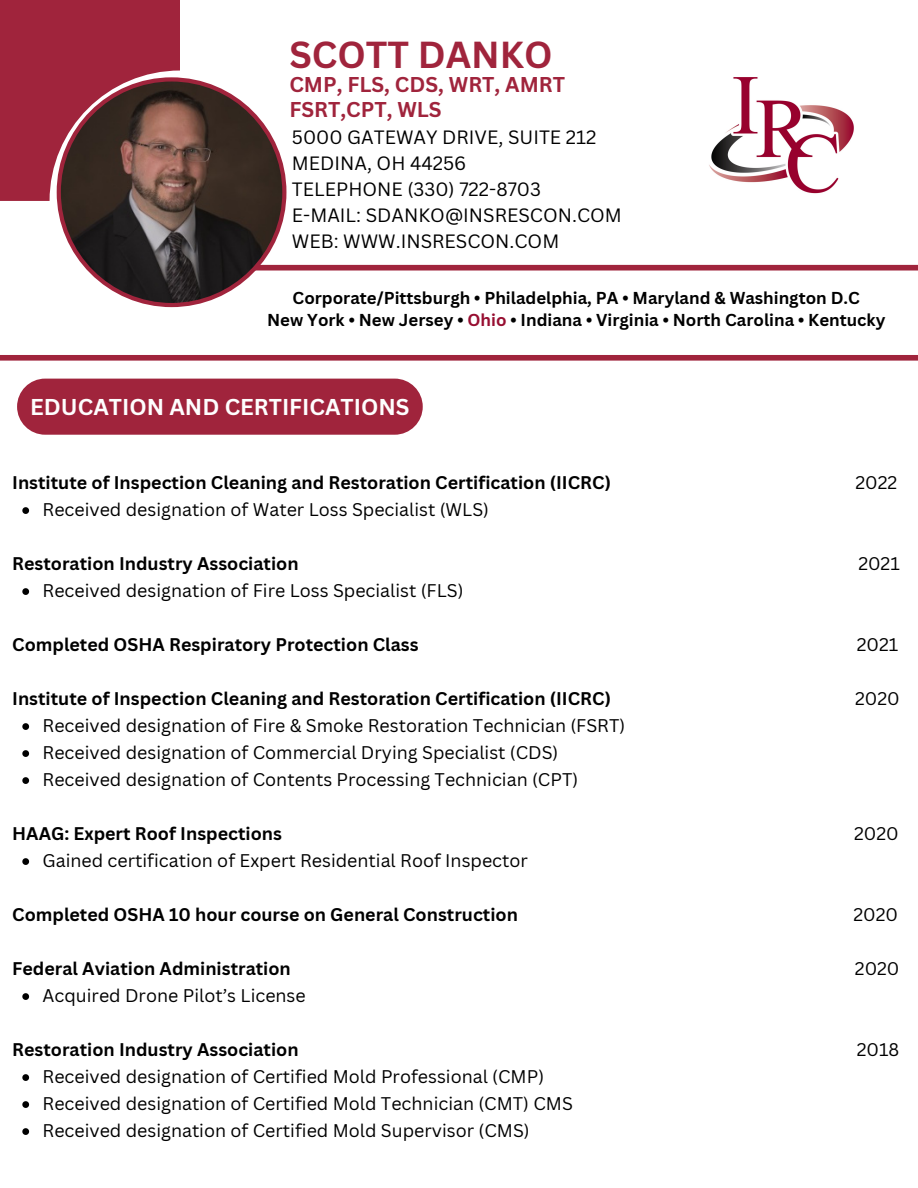
<style>
.page{position:relative;width:918px;height:1188px;background:#fff}
.page>*{position:absolute;margin:0;border:0;box-sizing:border-box;transform-origin:0 0}
.t1{font:700 36.6px "Canva Sans";color:#a0243c}
.t2{font:700 22.35px "Canva Sans";color:#fefefe}
.t3{font:700 20.85px/24.8px "Canva Sans";color:#a0243c}
.t4{font:18.75px/26.2px "Canva Sans";color:#000}
.t5{font:17.85px "Canva Sans";color:#000}
.t6{font:700 17.85px "Canva Sans";color:#000}
.t7{font:700 16.8px "Canva Sans";color:#000}
.s1{color:#970e31}
</style>
<div class="page">
<div style="left:17px;top:379px;width:406px;height:56px;background:#a0243c;border-radius:28px"></div>
<div style="left:0;top:0;width:180px;height:201px;background:#a0243c"></div>
<div style="left:0;top:355px;width:918px;height:6px;background:#a0243c"></div>
<div style="left:235px;top:265px;width:683px;height:6px;background:#a0243c"></div>
<svg style="left:57px;top:77px;width:229px;height:230px"></svg>
<img style="left:709px;top:77px;width:145px;height:117px">
<svg style="left:22px;top:507px;width:7px;height:7px"></svg>
<svg style="left:22px;top:588px;width:7px;height:7px"></svg>
<svg style="left:22px;top:723px;width:7px;height:7px"></svg>
<svg style="left:22px;top:750px;width:7px;height:7px"></svg>
<svg style="left:22px;top:777px;width:7px;height:7px"></svg>
<svg style="left:22px;top:858px;width:7px;height:7px"></svg>
<svg style="left:22px;top:993px;width:7px;height:7px"></svg>
<svg style="left:22px;top:1074px;width:7px;height:7px"></svg>
<svg style="left:22px;top:1101px;width:7px;height:7px"></svg>
<svg style="left:22px;top:1128px;width:7px;height:7px"></svg>
<p class="t1" style="left:289px;top:29px;width:265px">SCOTT DANKO</p>
<p class="t3" style="left:289px;top:71px;width:277px">CMP, FLS, CDS, WRT, AMRT<br>FSRT,CPT, WLS</p>
<p class="t4" style="left:292px;top:123px;width:331px">5000 GATEWAY DRIVE, SUITE 212<br>MEDINA, OH 44256<br>TELEPHONE (330) 722-8703<br>E-MAIL: SDANKO@INSRESCON.COM<br>WEB: WWW.INSRESCON.COM</p>
<h1 class="t7" style="left:293px;top:286px;width:569px">Corporate/Pittsburgh • Philadelphia, PA • Maryland &amp; Washington D.C</h1>
<p class="t7" style="left:267px;top:308px;width:620px">New York • New Jersey • <span class="s1">Ohio</span> • Indiana • Virginia • North Carolina • Kentucky</p>
<p class="t2" style="left:30px;top:391px;width:381px">EDUCATION AND CERTIFICATIONS</p>
<p class="t6" style="left:12px;top:470px;width:600px">Institute of Inspection Cleaning and Restoration Certification (IICRC)</p>
<p class="t5" style="left:856px;top:470px;width:43px">2022</p>
<p class="t5" style="left:43px;top:497px;width:448px">Received designation of Water Loss Specialist (WLS)</p>
<h1 class="t6" style="left:12px;top:551px;width:288px">Restoration Industry Association</h1>
<h1 class="t5" style="left:858px;top:551px;width:43px">2021</h1>
<h3 class="t5" style="left:43px;top:578px;width:422px">Received designation of Fire Loss Specialist (FLS)</h3>
<p class="t6" style="left:12px;top:632px;width:408px">Completed OSHA Respiratory Protection Class</p>
<p class="t5" style="left:857px;top:632px;width:43px">2021</p>
<h3 class="t6" style="left:12px;top:686px;width:600px">Institute of Inspection Cleaning and Restoration Certification (IICRC)</h3>
<h3 class="t5" style="left:855px;top:686px;width:46px">2020</h3>
<p class="t5" style="left:43px;top:713px;width:584px">Received designation of Fire &amp; Smoke Restoration Technician (FSRT)</p>
<h3 class="t5" style="left:43px;top:740px;width:517px">Received designation of Commercial Drying Specialist (CDS)</h3>
<h3 class="t5" style="left:43px;top:767px;width:537px">Received designation of Contents Processing Technician (CPT)</h3>
<p class="t6" style="left:12px;top:821px;width:271px">HAAG: Expert Roof Inspections</p>
<p class="t5" style="left:854px;top:821px;width:46px">2020</p>
<p class="t5" style="left:43px;top:848px;width:487px">Gained certification of Expert Residential Roof Inspector</p>
<h3 class="t6" style="left:12px;top:902px;width:507px">Completed OSHA 10 hour course on General Construction</h3>
<h3 class="t5" style="left:853px;top:902px;width:46px">2020</h3>
<p class="t6" style="left:12px;top:956px;width:280px">Federal Aviation Administration</p>
<p class="t5" style="left:855px;top:956px;width:46px">2020</p>
<h3 class="t5" style="left:43px;top:983px;width:265px">Acquired Drone Pilot’s License</h3>
<h3 class="t6" style="left:12px;top:1037px;width:288px">Restoration Industry Association</h3>
<h3 class="t5" style="left:857px;top:1037px;width:44px">2018</h3>
<h3 class="t5" style="left:43px;top:1064px;width:503px">Received designation of Certified Mold Professional (CMP)</h3>
<p class="t5" style="left:43px;top:1091px;width:532px">Received designation of Certified Mold Technician (CMT) CMS</p>
<h3 class="t5" style="left:43px;top:1118px;width:489px">Received designation of Certified Mold Supervisor (CMS)</h3>
</div>
